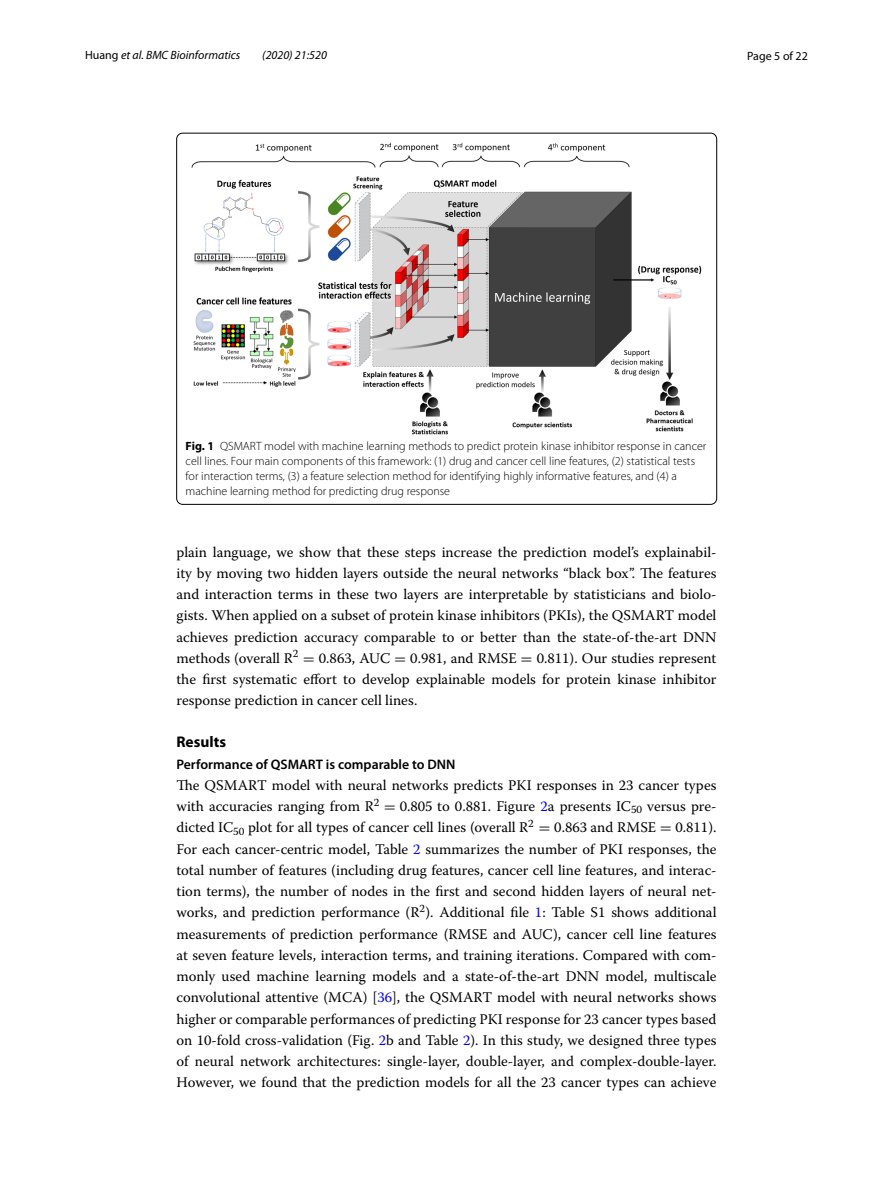
<style>
.page{position:relative;width:893px;height:1187px;background:#fff}
.page>*{position:absolute;margin:0;border:0;box-sizing:border-box;transform-origin:0 0}
.t1{font:700 15.45px "Myriad Pro";color:#000}
.t2{font:14.7px/21.3px "Warnock Pro";color:#000;text-align:justify}
.t3{font:600 13.8px "Myriad Pro";color:#000}
.t4{font:300 12px/15px "Myriad Pro";color:#000}
.t5{font:italic 12px "Myriad Pro";color:#000}
.t6{font:12px "Myriad Pro";color:#000}
.s1{font-style:normal}
.s2{font-weight:700}
.s3{font-family:"Warnock Pro Regular 9"}
.s4{font-family:"MTSYN15"}
.s5{font-family:"MTSY"}
.s6{font-family:"Warnock Pro Regular 10"}
.s7{font-family:"MTSYN16"}
.s8{color:#00f}
.s9{font-family:"Warnock Pro Regular 5"}
.s10{font-family:"Warnock Pro Regular 6"}
.s11{font-family:"Warnock Pro Regular 7"}
.s12{font-family:"MTSYN14"}
.s13{font-family:"Warnock Pro Regular 8"}
</style>
<div class="page">
<img style="left:191px;top:142px;width:511px;height:293px">
<p class="t5" style="left:85px;top:48px;width:157px"><span class="s1">Huang</span> et al. BMC Bioinformatics</p>
<p class="t5" style="left:262px;top:48px;width:66px">(2020) 21:520</p>
<p class="t6" style="left:747px;top:48px;width:62px">Page 5 of 22</p>
<p class="t4" style="left:186px;top:439px;width:522px"><span class="s2">Fig. 1</span> QSMART model with machine learning methods to predict protein kinase inhibitor response in cancer cell lines. Four main components of this framework: (1) drug and cancer cell line features, (2) statistical tests for interaction terms, (3) a feature selection method for identifying highly informative features, and (4) a machine learning method for predicting drug response</p>
<p class="t2" style="left:176px;top:541px;width:542px">plain language, we show that these steps increase the prediction model’s explainabil&shy;ity by moving two hidden layers outside the neural networks “black box”. The features and interaction terms in these two layers are interpretable by statisticians and biolo&shy;gists. When applied on a subset of protein kinase inhibitors (PKIs), the QSMART model achieves prediction accuracy comparable to or better than the state-of-the-art DNN methods (overall <span class="s3">R</span><sup>2</sup> <span class="s4">=</span> <span class="s3">0.863</span>, AUC <span class="s5">=</span> 0.981, and RMSE <span class="s5">=</span> 0.811). Our studies represent the first systematic effort to develop explainable models for protein kinase inhibitor response prediction in cancer cell lines.</p>
<p class="t1" style="left:176px;top:732px;width:51px">Results</p>
<p class="t3" style="left:176px;top:755px;width:281px">Performance of QSMART is comparable to DNN</p>
<p class="t2" style="left:176px;top:774px;width:542px">The QSMART model with neural networks predicts PKI responses in 23 cancer types with accuracies ranging from <span class="s6">R</span><sup>2</sup> <span class="s7">=</span> <span class="s6">0.805</span> to 0.881. Figure <span class="s8">2</span>a presents <span class="s9">IC</span><sub>50</sub> versus pre&shy;dicted <span class="s10">IC</span><sub>50</sub> plot for all types of cancer cell lines (overall <span class="s11">R</span><sup>2</sup> <span class="s12">=</span> <span class="s11">0.863</span> and RMSE <span class="s5">=</span> 0.811).<br>For each cancer-centric model, Table <span class="s8">2</span> summarizes the number of PKI responses, the total number of features (including drug features, cancer cell line features, and interac&shy;tion terms), the number of nodes in the first and second hidden layers of neural net&shy;works, and prediction performance (<span class="s13">R</span><sup>2</sup>). Additional file <span class="s8">1</span>: Table S1 shows additional measurements of prediction performance (RMSE and AUC), cancer cell line features at seven feature levels, interaction terms, and training iterations. Compared with com&shy;monly used machine learning models and a state-of-the-art DNN model, multiscale convolutional attentive (MCA) [<span class="s8">36</span>], the QSMART model with neural networks shows higher or comparable performances of predicting PKI response for 23 cancer types based on 10-fold cross-validation (Fig. <span class="s8">2</span>b and Table <span class="s8">2</span>). In this study, we designed three types of neural network architectures: single-layer, double-layer, and complex-double-layer.<br>However, we found that the prediction models for all the 23 cancer types can achieve</p>
</div>
